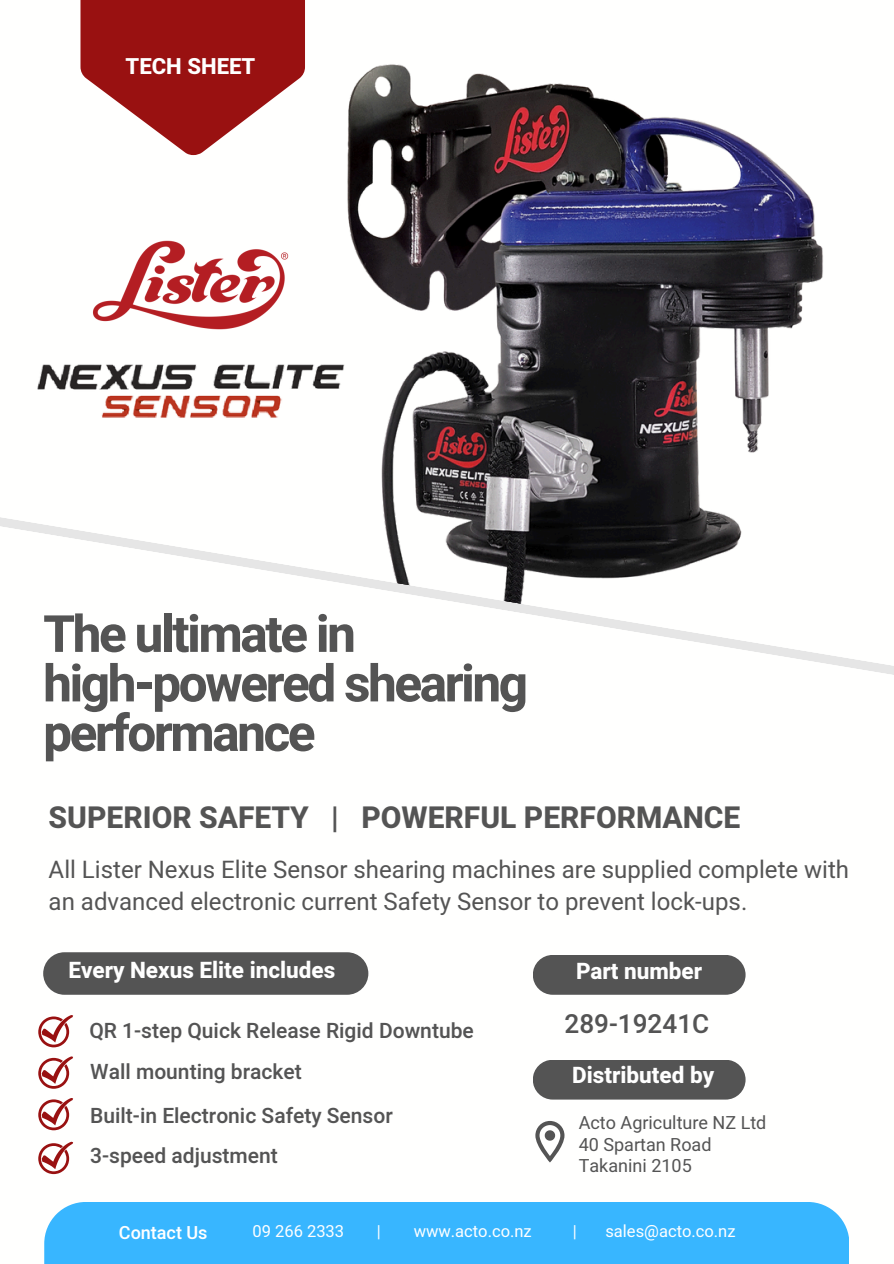
<style>
.page{position:relative;width:894px;height:1264px;background:#fff}
.page>*{position:absolute;margin:0;border:0;box-sizing:border-box;transform-origin:0 0}
.t1{font:700 51.3px/49.5px "Heebo";letter-spacing:-.05em;color:#545454}
.t2{font:800 30px "Heebo";color:#545454}
.t3{font:500 26.1px "Heebo";color:#545454}
.t4{font:24px/32.7px "Heebo";color:#545454}
.t5{font:800 22.5px "Heebo";color:#fff}
.t6{font:800 22.05px "Heebo";color:#fff}
.t7{font:500 21px "Heebo";color:#545454}
.t8{font:18px "Heebo";color:#545454}
.t9{font:500 18px "Heebo";color:#fff}
.t10{font:16.5px "Heebo";color:#fff}
</style>
<div class="page">
<img style="left:347px;top:64px;width:476px;height:447px">
<div style="left:44px;top:1201px;width:804px;height:62px;background:#38b6ff"></div>
<svg style="left:535px;top:1121px;width:29px;height:41px"></svg>
<svg style="left:81px;top:0;width:224px;height:155px"></svg>
<img style="left:92px;top:240px;width:197px;height:90px">
<img style="left:37px;top:360px;width:311px;height:63px">
<svg style="left:38px;top:1015px;width:35px;height:32px"></svg>
<svg style="left:38px;top:1056px;width:35px;height:32px"></svg>
<svg style="left:38px;top:1098px;width:35px;height:32px"></svg>
<svg style="left:38px;top:1141px;width:35px;height:33px"></svg>
<svg style="left:0;top:511px;width:893px;height:164px"></svg>
<div style="left:532px;top:954px;width:213px;height:40px;background:#545454;border-radius:20px"></div>
<div style="left:43px;top:952px;width:325px;height:42px;background:#545454;border-radius:21px"></div>
<div style="left:532px;top:1059px;width:213px;height:40px;background:#545454;border-radius:20px"></div>
<p class="t6" style="left:126px;top:51px;width:131px">TECH SHEET</p>
<h6 class="t1" style="left:43px;top:611px;width:486px">The ultimate in high-powered shearing performance</h6>
<h6 class="t2" style="left:49px;top:796px;width:693px">SUPERIOR SAFETY | POWERFUL PERFORMANCE</h6>
<p class="t4" style="left:49px;top:853px;width:801px">All Lister Nexus Elite Sensor shearing machines are supplied complete with an advanced electronic current Safety Sensor to prevent lock-ups.</p>
<p class="t5" style="left:68px;top:954px;width:268px">Every Nexus Elite includes</p>
<p class="t7" style="left:89px;top:1015px;width:386px">QR 1-step Quick Release Rigid Downtube</p>
<h1 class="t7" style="left:90px;top:1057px;width:213px">Wall mounting bracket</h1>
<h2 class="t7" style="left:90px;top:1101px;width:304px">Built-in Electronic Safety Sensor</h2>
<h4 class="t7" style="left:90px;top:1141px;width:189px">3-speed adjustment</h4>
<p class="t5" style="left:576px;top:955px;width:128px">Part number</p>
<p class="t3" style="left:564px;top:1005px;width:146px">289-19241C</p>
<h6 class="t5" style="left:572px;top:1059px;width:143px">Distributed by</h6>
<h6 class="t8" style="left:578px;top:1110px;width:189px">Acto Agriculture NZ Ltd</h6>
<h6 class="t8" style="left:578px;top:1131px;width:134px">40 Spartan Road</h6>
<h6 class="t8" style="left:578px;top:1153px;width:114px">Takanini 2105</h6>
<h6 class="t9" style="left:119px;top:1220px;width:90px">Contact Us</h6>
<h3 class="t10" style="left:252px;top:1219px;width:93px">09 266 2333</h3>
<h3 class="t10" style="left:377px;top:1219px;width:6px">|</h3>
<h3 class="t10" style="left:413px;top:1219px;width:119px">www.acto.co.nz</h3>
<h3 class="t10" style="left:572px;top:1219px;width:6px">|</h3>
<h3 class="t10" style="left:605px;top:1219px;width:132px">sales@acto.co.nz</h3>
</div>
